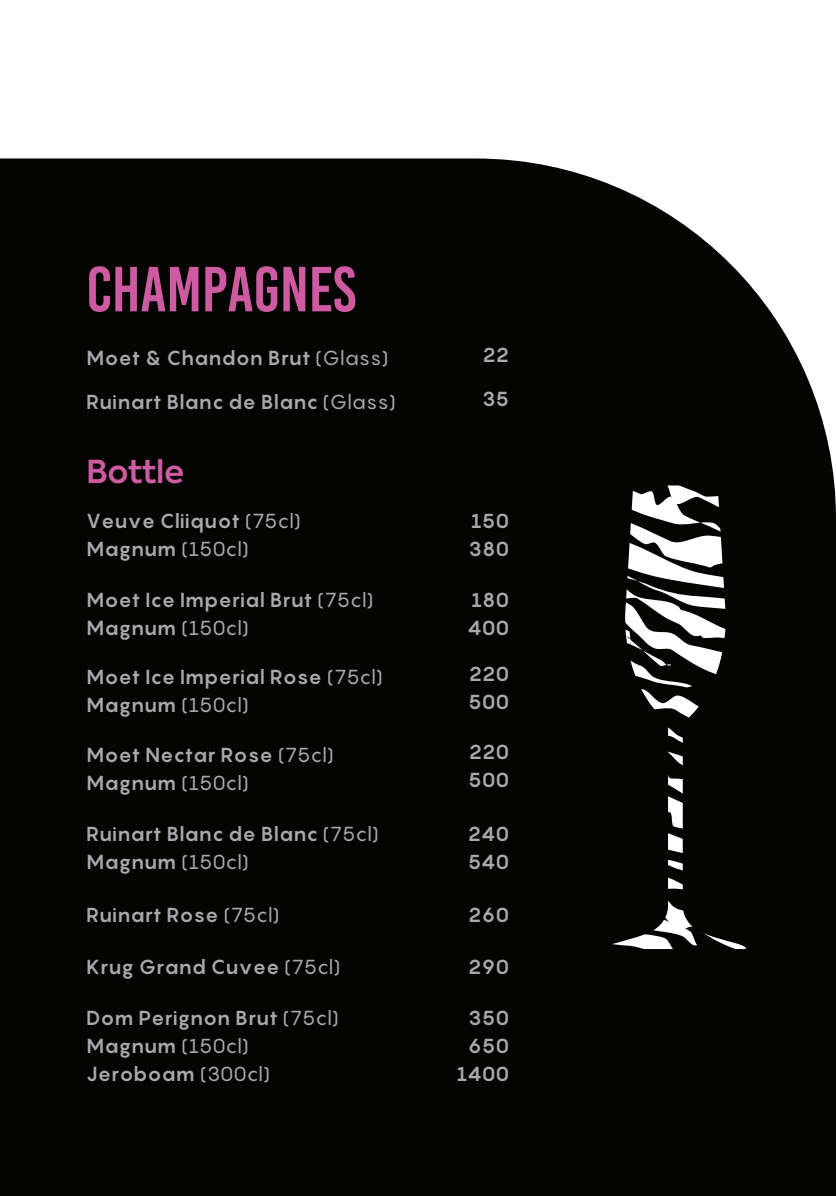
<style>
.page{position:relative;width:836px;height:1196px;background:#fff}
.page>*{position:absolute;margin:0;border:0;box-sizing:border-box;transform-origin:0 0}
.t1{font:63.6px "Bebas Kai";letter-spacing:-.005em;color:#ce5aa2}
.t2{font:600 31.4px "Axiforma";letter-spacing:-.005em;color:#ce5aa2}
.t3{font:700 20px/28px "Pangram";color:#a7a9ac}
.s1{font-weight:400}
</style>
<div class="page">
<div style="left:0;top:158px;width:835px;height:1037px;background:#040503"></div>
<svg style="left:604px;top:485px;width:141px;height:463px"></svg>
<h1 class="t1" style="left:86px;top:255px;width:271px">CHAMPAGNES</h1>
<p class="t3" style="left:86px;top:344px;width:303px">Moet &amp; Chandon Brut <span class="s1">(Glass)</span></p>
<p class="t3" style="left:86px;top:388px;width:311px">Ruinart Blanc de Blanc <span class="s1">(Glass)</span></p>
<h2 class="t2" style="left:86px;top:450px;width:99px">Bottle</h2>
<p class="t3" style="left:86px;top:506px;width:216px">Veuve Cliiquot <span class="s1">(75cl)<br></span>Magnum <span class="s1">(150cl)</span></p>
<p class="t3" style="left:86px;top:585px;width:289px">Moet Ice Imperial Brut <span class="s1">(75cl)<br></span>Magnum <span class="s1">(150cl)</span></p>
<p class="t3" style="left:86px;top:662px;width:298px">Moet Ice Imperial Rose <span class="s1">(75cl)<br></span>Magnum <span class="s1">(150cl)</span></p>
<p class="t3" style="left:86px;top:741px;width:249px">Moet Nectar Rose <span class="s1">(75cl)<br></span>Magnum <span class="s1">(150cl)</span></p>
<p class="t3" style="left:86px;top:819px;width:294px">Ruinart Blanc de Blanc <span class="s1">(75cl)<br></span>Magnum <span class="s1">(150cl)</span></p>
<p class="t3" style="left:86px;top:900px;width:195px">Ruinart Rose <span class="s1">(75cl)</span></p>
<p class="t3" style="left:86px;top:952px;width:256px">Krug Grand Cuvee <span class="s1">(75cl)</span></p>
<p class="t3" style="left:86px;top:1003px;width:254px">Dom Perignon Brut <span class="s1">(75cl)<br></span>Magnum <span class="s1">(150cl)<br></span>Jeroboam <span class="s1">(300cl)</span></p>
<p class="t3" style="left:482px;top:340px;width:28px">22</p>
<p class="t3" style="left:482px;top:384px;width:29px">35</p>
<p class="t3" style="left:468px;top:506px;width:42px">150<br>380</p>
<p class="t3" style="left:467px;top:585px;width:43px">180<br>400</p>
<p class="t3" style="left:468px;top:660px;width:42px">220<br>500</p>
<p class="t3" style="left:468px;top:737px;width:42px">220<br>500</p>
<p class="t3" style="left:467px;top:819px;width:43px">240<br>540</p>
<p class="t3" style="left:468px;top:900px;width:42px">260</p>
<p class="t3" style="left:468px;top:952px;width:42px">290</p>
<p class="t3" style="left:456px;top:1003px;width:54px;text-align:center">350<br>650<br>1400</p>
</div>
